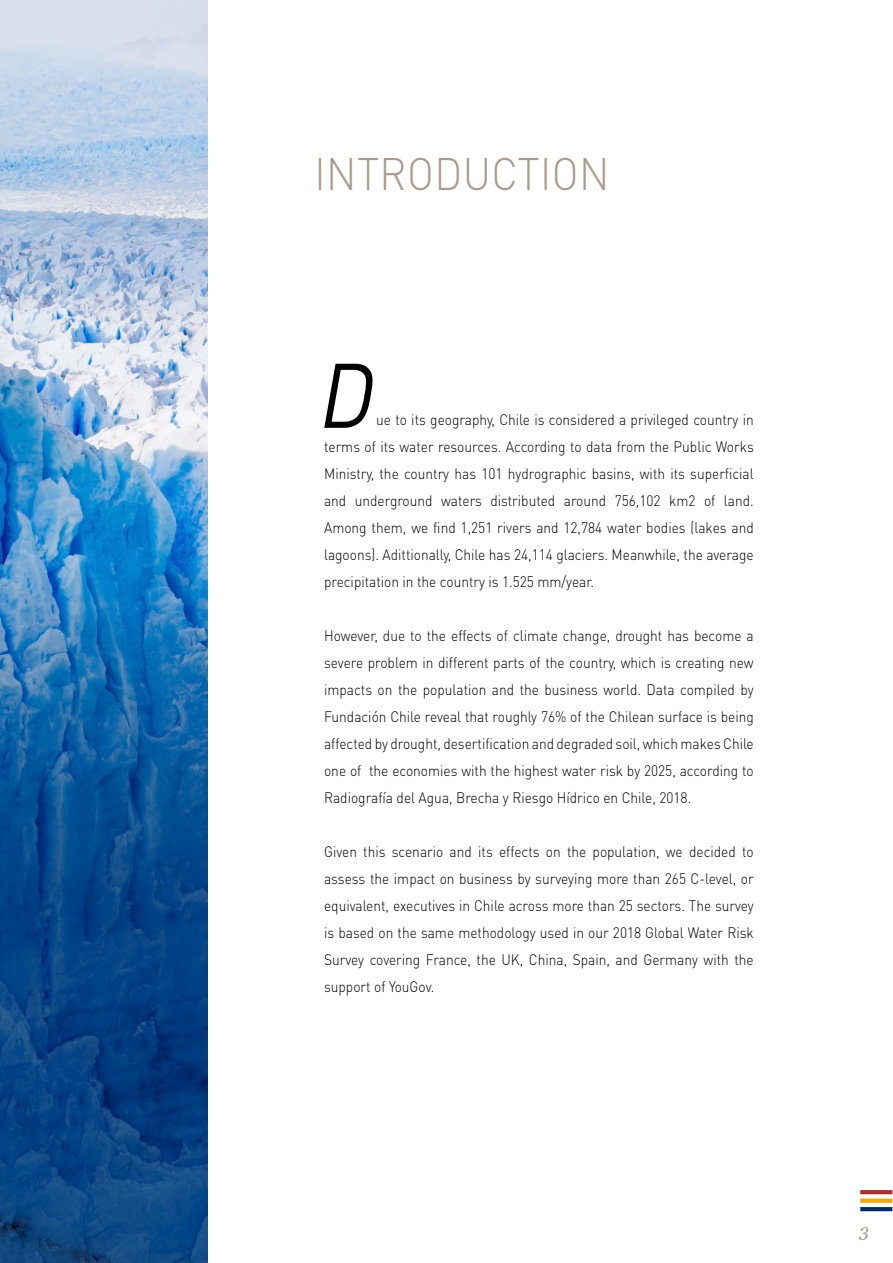
<style>
.page{position:relative;width:893px;height:1263px;background:#fff}
.page>*{position:absolute;margin:0;border:0;box-sizing:border-box;transform-origin:0 0}
.t1{font:italic 90px "DIN Pro";color:#000;scale:.92 1}
.t2{font:300 45px "DIN Pro";letter-spacing:.01em;color:#a99b8d;scale:.92 1}
.t3{font:italic 18px "Georgia";color:#a99b8d}
.t4{font:300 15px/27px "DIN Pro";color:#000;text-align:justify;scale:.91 1}
</style>
<div class="page">
<svg style="left:860px;top:1207px;width:32px;height:4px"></svg>
<div style="left:860px;top:1198px;width:32px;height:5px;background:#f5a800"></div>
<svg style="left:860px;top:1190px;width:32px;height:4px"></svg>
<img style="left:0;top:0;width:207px;height:544px">
<svg style="left:0;top:544px;width:207px;height:719px;background:#0e5394"></svg>
<h2 class="t2" style="left:314px;top:143px;width:322px">INTRODUCTION</h2>
<h1 class="t1" style="left:316px;top:334px;width:84px">D</h1>
<p class="t4" style="left:324px;top:405px;width:474px;text-indent:52px">ue to its geography, Chile is considered a privileged country in terms of its water resources. According to data from the Public Works Ministry, the country has 101 hydrographic basins, with its superficial and underground waters distributed around 756,102 km2 of land.<br>Among them, we find 1,251 rivers and 12,784 water bodies (lakes and lagoons). Adittionally, Chile has 24,114 glaciers. Meanwhile, the average precipitation in the country is 1.525 mm/year.</p>
<p class="t4" style="left:324px;top:621px;width:474px">However, due to the effects of climate change, drought has become a severe problem in different parts of the country, which is creating new impacts on the population and the business world. Data compiled by Fundación Chile reveal that roughly 76% of the Chilean surface is being affected by drought, desertification and degraded soil, which makes Chile one of the economies with the highest water risk by 2025, according to Radiografía del Agua, Brecha y Riesgo Hídrico en Chile, 2018.</p>
<p class="t4" style="left:324px;top:837px;width:474px">Given this scenario and its effects on the population, we decided to assess the impact on business by surveying more than 265 C-level, or equivalent, executives in Chile across more than 25 sectors. The survey is based on the same methodology used in our 2018 Global Water Risk Survey covering France, the UK, China, Spain, and Germany with the support of YouGov.</p>
<p class="t3" style="left:859px;top:1217px;width:11px">3</p>
</div>
